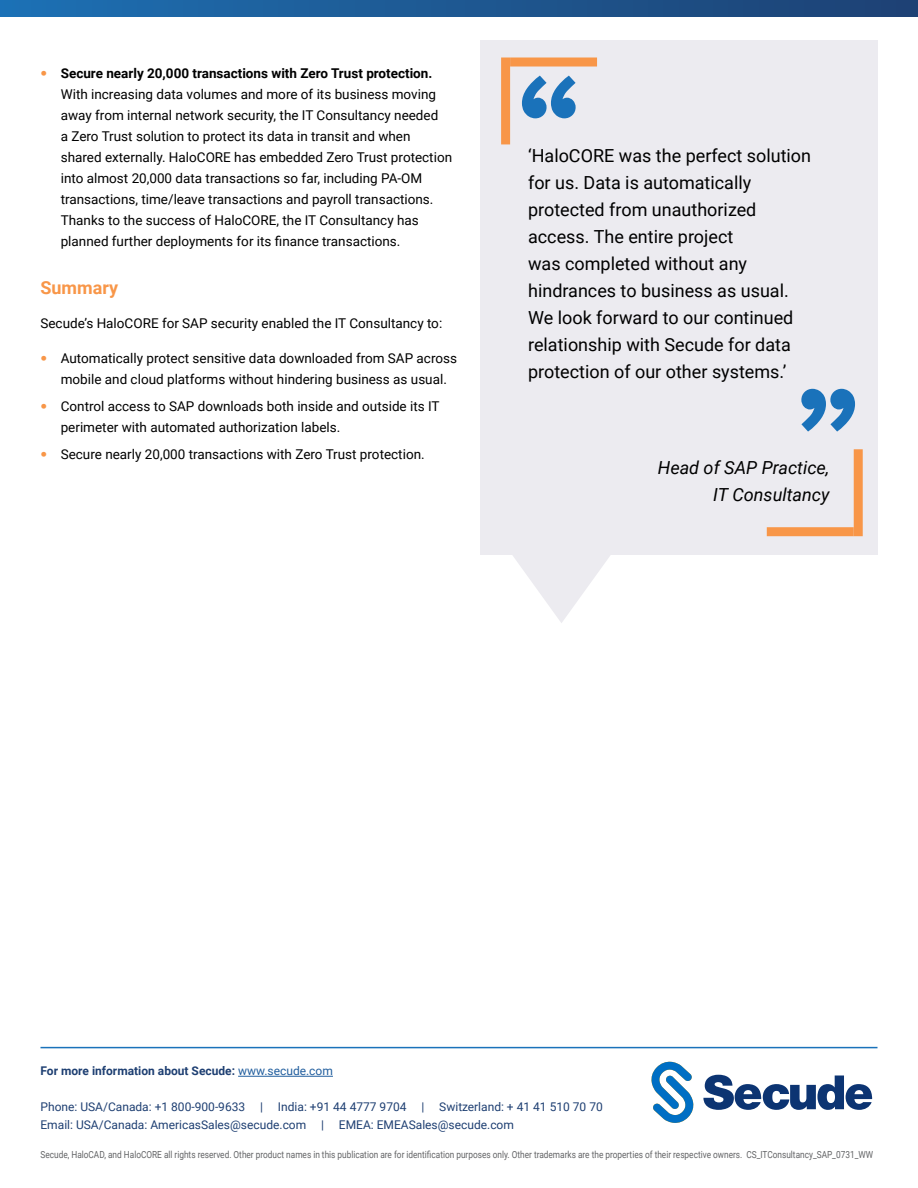
<style>
.page{position:relative;width:918px;height:1188px;background:#fff}
.page>*{position:absolute;margin:0;border:0;box-sizing:border-box;transform-origin:0 0}
.t1{font:700 120px "Bookman Old Style";color:#1a72ba}
.t2{font:18px/27px "Roboto";color:#000}
.t3{font:italic 18px/27px "Roboto";color:#000;text-align:right}
.t4{font:700 18px "Roboto";color:#f89648}
.t5{font:13.5px/21px "Roboto";color:#000}
.t6{font:12px/18px "Roboto";color:#1e3f72}
.t7{font:700 12px "Roboto";color:#1e3f72}
.t8{font:9.75px "Roboto";color:#636466;scale:.85 1}
.s1{font-family:"Helvetica Neue LT";font-weight:700;color:#f89648}
.s2{font-weight:700}
.s3{font-weight:400;color:#215e9e}
</style>
<div class="page">
<hr style="left:238px;top:1076px;width:95px;height:1px;background:#215e9e">
<hr style="left:40px;top:1047px;width:838px;height:1px;background:#1a72ba">
<div style="left:480px;top:40px;width:398px;height:515px;background:#ecebf0"></div>
<svg style="left:513px;top:555px;width:97px;height:68px"></svg>
<div style="left:510px;top:58px;width:87px;height:9px;background:#f89648"></div>
<div style="left:501px;top:58px;width:9px;height:86px;background:#f89648"></div>
<div style="left:767px;top:527px;width:87px;height:9px;background:#f89648"></div>
<div style="left:854px;top:449px;width:9px;height:87px;background:#f89648"></div>
<svg style="left:651px;top:1062px;width:43px;height:61px"></svg>
<svg style="left:703px;top:1075px;width:169px;height:35px"></svg>
<div style="left:0;top:0;width:918px;height:16px;background:linear-gradient(to right,#1d70b3,#1e4072)"></div>
<p class="t5" style="left:61px;top:62px;width:393px;text-indent:-20px"><span class="s1">•</span> <span class="s2">Secure nearly 20,000 transactions with Zero Trust protection.<br></span>With increasing data volumes and more of its business moving away from internal network security, the IT Consultancy needed<br>a Zero Trust solution to protect its data in transit and when shared externally. HaloCORE has embedded Zero Trust protection into almost 20,000 data transactions so far, including PA-OM transactions, time/leave transactions and payroll transactions.<br>Thanks to the success of HaloCORE, the IT Consultancy has planned further deployments for its finance transactions.</p>
<h2 class="t4" style="left:40px;top:275px;width:79px">Summary</h2>
<p class="t5" style="left:40px;top:312px;width:403px">Secude’s HaloCORE for SAP security enabled the IT Consultancy to:</p>
<p class="t5" style="left:61px;top:347px;width:398px;text-indent:-20px"><span class="s1">•</span> Automatically protect sensitive data downloaded from SAP across mobile and cloud platforms without hindering business as usual.</p>
<p class="t5" style="left:61px;top:395px;width:380px;text-indent:-20px"><span class="s1">•</span> Control access to SAP downloads both inside and outside its IT perimeter with automated authorization labels.</p>
<p class="t5" style="left:40px;top:443px;width:386px"><span class="s1">•</span> Secure nearly 20,000 transactions with Zero Trust protection.</p>
<h1 class="t1" style="left:517px;top:34px;width:66px">“</h1>
<p class="t2" style="left:528px;top:141px;width:285px">‘HaloCORE was the perfect solution for us. Data is automatically protected from unauthorized access. The entire project<br>was completed without any hindrances to business as usual.<br>We look forward to our continued relationship with Secude for data protection of our other systems.’</p>
<h1 class="t1" style="left:795px;top:347px;width:66px">”</h1>
<h2 class="t3" style="left:658px;top:454px;width:173px">Head of SAP Practice,<br>IT Consultancy</h2>
<p class="t7" style="left:40px;top:1063px;width:294px">For more information about Secude: <span class="s3">www.secude.com</span></p>
<p class="t6" style="left:40px;top:1098px;width:564px">Phone: USA/Canada: +1 800-900-9633 | India: +91 44 4777 9704 | Switzerland: + 41 41 510 70 70<br>Email: USA/Canada: AmericasSales@secude.com | EMEA: EMEASales@secude.com</p>
<p class="t8" style="left:40px;top:1148px;width:981px">Secude, HaloCAD, and HaloCORE all rights reserved. Other product names in this publication are for identification purposes only. Other trademarks are the properties of their respective owners. CS_ITConsultancy_SAP_0731_WW</p>
</div>
